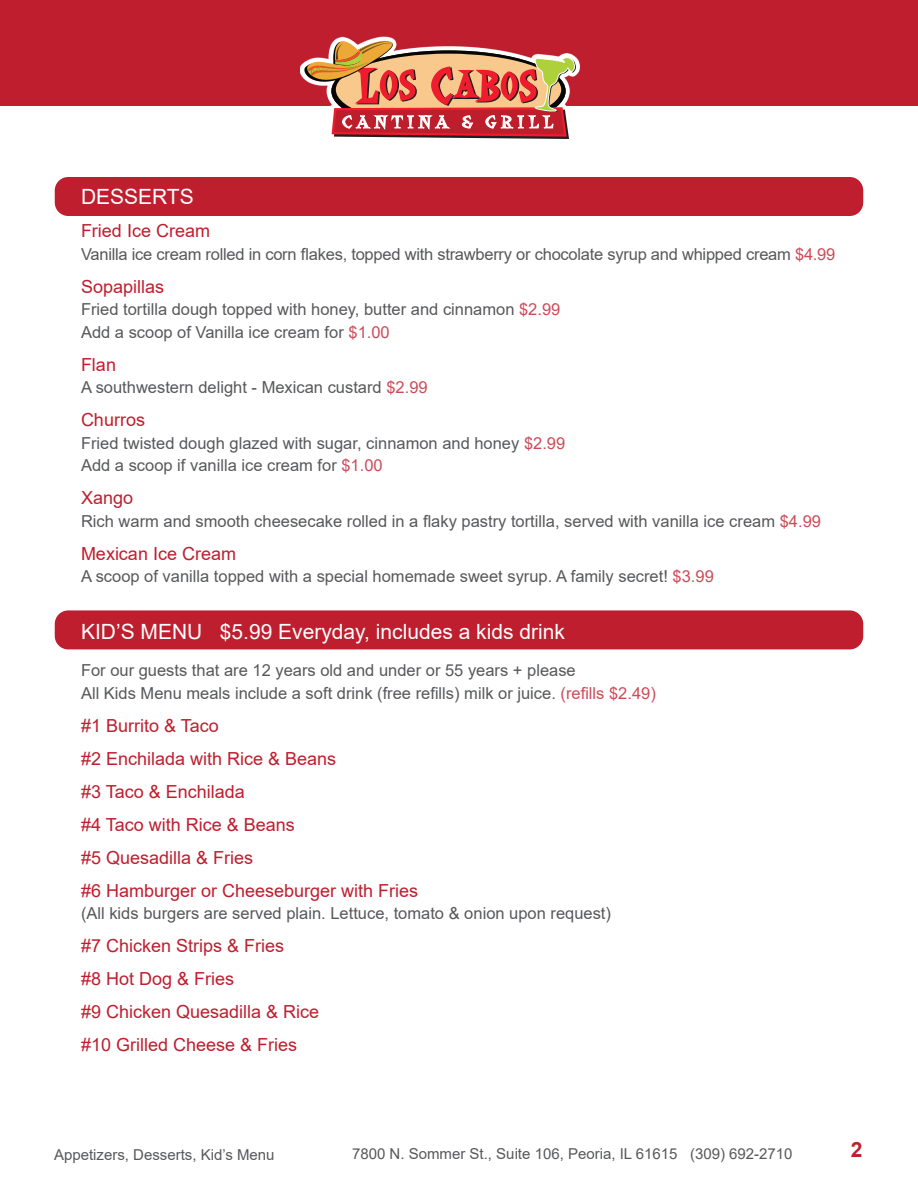
<style>
.page{position:relative;width:918px;height:1188px;background:#fff}
.page>*{position:absolute;margin:0;border:0;box-sizing:border-box;transform-origin:0 0}
.Menu_Section{font:21px "Arial";color:#fff}
.Item_Detail{font:21px "Arial";color:#fff}
.t1{font:700 21px "Arial";color:#bf1e2e}
.Menu_Item{font:18px "Arial";color:#bf1e2e}
.Item_Detail-2{font:16.5px "Arial";color:#57585a}
.t2{font:15px "Arial";color:#57585a}
.s1{color:#cc4b58}
</style>
<div class="page">
<div style="left:0;top:1px;width:918px;height:105px;background:#bf1e2e"></div>
<div style="left:300px;top:37px;width:280px;height:106px;background:linear-gradient(to right,#fff,#fff)"></div>
<svg style="left:300px;top:39px;width:279px;height:101px"></svg>
<div style="left:55px;top:177px;width:808px;height:39px;background:#bf1e2e;border-radius:14px"></div>
<div style="left:55px;top:610px;width:808px;height:39px;background:#bf1e2e;border-radius:14px"></div>
<p class="Item_Detail" style="left:81px;top:182px;width:114px">DESSERTS</p>
<p class="Menu_Item" style="left:81px;top:219px;width:131px">Fried Ice Cream</p>
<p class="Item_Detail-2" style="left:81px;top:243px;width:756px">Vanilla ice cream rolled in corn flakes, topped with strawberry or chocolate syrup and whipped cream <span class="s1">$4.99</span></p>
<p class="Menu_Item" style="left:81px;top:274px;width:85px">Sopapillas</p>
<p class="Item_Detail-2" style="left:81px;top:298px;width:481px">Fried tortilla dough topped with honey, butter and cinnamon <span class="s1">$2.99</span></p>
<p class="Item_Detail-2" style="left:81px;top:321px;width:310px">Add a scoop of Vanilla ice cream for <span class="s1">$1.00</span></p>
<p class="Menu_Item" style="left:81px;top:352px;width:37px">Flan</p>
<p class="Item_Detail-2" style="left:81px;top:376px;width:348px">A southwestern delight - Mexican custard <span class="s1">$2.99</span></p>
<p class="Menu_Item" style="left:81px;top:408px;width:66px">Churros</p>
<p class="Item_Detail-2" style="left:81px;top:432px;width:486px">Fried twisted dough glazed with sugar, cinnamon and honey <span class="s1">$2.99</span></p>
<p class="Item_Detail-2" style="left:81px;top:454px;width:303px">Add a scoop if vanilla ice cream for <span class="s1">$1.00</span></p>
<p class="Menu_Item" style="left:81px;top:486px;width:54px">Xango</p>
<p class="Item_Detail-2" style="left:81px;top:510px;width:742px">Rich warm and smooth cheesecake rolled in a flaky pastry tortilla, served with vanilla ice cream <span class="s1">$4.99</span></p>
<p class="Menu_Item" style="left:81px;top:541px;width:157px">Mexican Ice Cream</p>
<p class="Item_Detail-2" style="left:81px;top:565px;width:634px">A scoop of vanilla topped with a special homemade sweet syrup. A family secret! <span class="s1">$3.99</span></p>
<p class="Menu_Section" style="left:81px;top:617px;width:485px">KID’S MENU $5.99 Everyday, includes a kids drink</p>
<p class="Item_Detail-2" style="left:81px;top:659px;width:496px">For our guests that are 12 years old and under or 55 years + please</p>
<p class="Item_Detail-2" style="left:81px;top:682px;width:576px">All Kids Menu meals include a soft drink (free refills) milk or juice. <span class="s1">(refills $2.49)</span></p>
<p class="Menu_Item" style="left:81px;top:713px;width:139px">#1 Burrito &amp; Taco</p>
<p class="Menu_Item" style="left:81px;top:746px;width:257px">#2 Enchilada with Rice &amp; Beans</p>
<p class="Menu_Item" style="left:81px;top:779px;width:165px">#3 Taco &amp; Enchilada</p>
<p class="Menu_Item" style="left:81px;top:812px;width:215px">#4 Taco with Rice &amp; Beans</p>
<p class="Menu_Item" style="left:81px;top:845px;width:174px">#5 Quesadilla &amp; Fries</p>
<p class="Menu_Item" style="left:81px;top:878px;width:339px">#6 Hamburger or Cheeseburger with Fries</p>
<p class="Item_Detail-2" style="left:81px;top:902px;width:532px">(All kids burgers are served plain. Lettuce, tomato &amp; onion upon request)</p>
<p class="Menu_Item" style="left:81px;top:934px;width:205px">#7 Chicken Strips &amp; Fries</p>
<p class="Menu_Item" style="left:81px;top:967px;width:155px">#8 Hot Dog &amp; Fries</p>
<p class="Menu_Item" style="left:81px;top:1000px;width:240px">#9 Chicken Quesadilla &amp; Rice</p>
<p class="Menu_Item" style="left:81px;top:1033px;width:218px">#10 Grilled Cheese &amp; Fries</p>
<p class="t2" style="left:54px;top:1144px;width:222px">Appetizers, Desserts, Kid’s Menu</p>
<p class="t2" style="left:352px;top:1143px;width:442px">7800 N. Sommer St., Suite 106, Peoria, IL 61615 (309) 692-2710</p>
<p class="t1" style="left:851px;top:1134px;width:13px">2</p>
</div>
